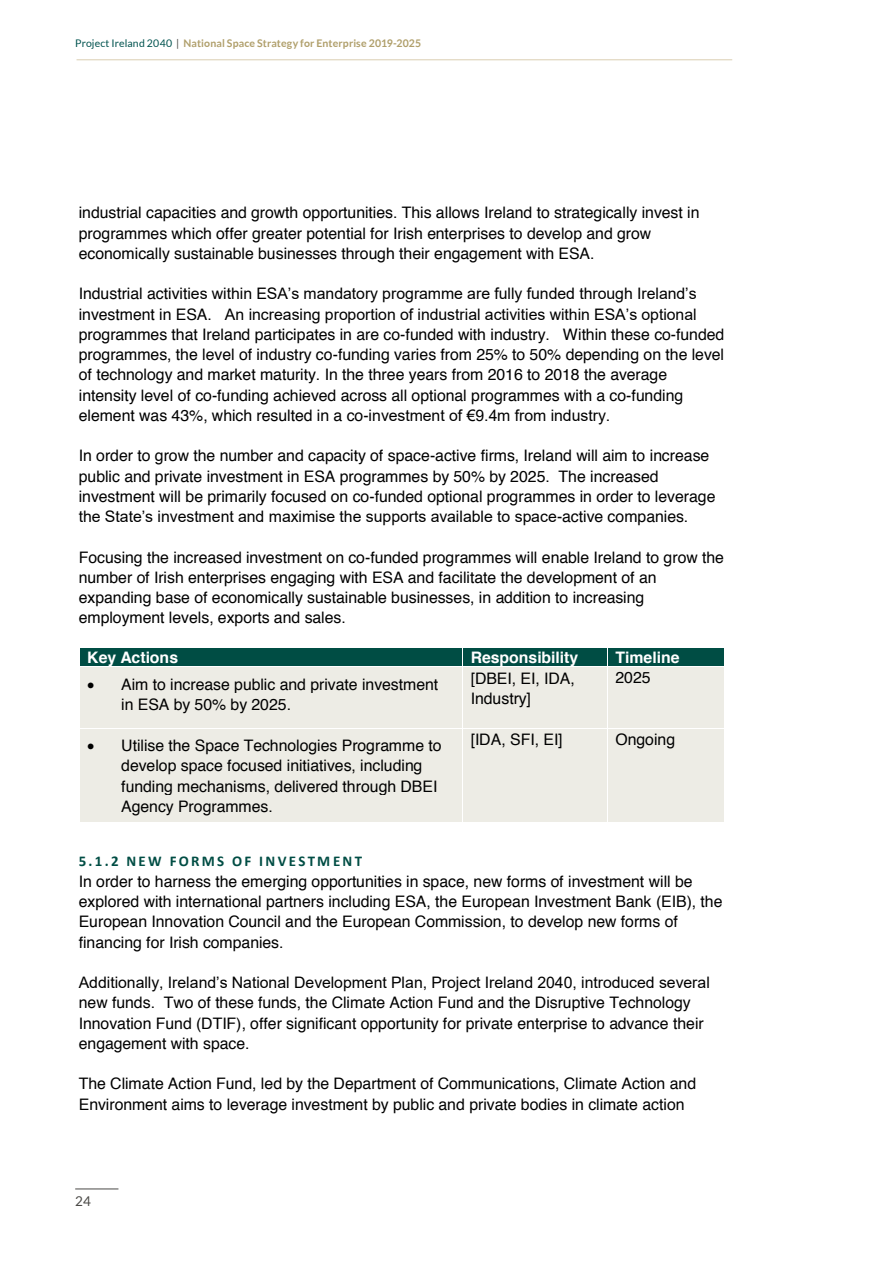
<style>
.page{position:relative;width:893px;height:1263px;background:#fff}
.page>*{position:absolute;margin:0;border:0;box-sizing:border-box;transform-origin:0 0}
.t1{font:15.9px/20.2px "Helvetica";color:#000}
.t2{font:15.9px/20.1px "Arial";color:#000}
.t3{font:700 15.9px "Helvetica";color:#fff}
.t4{font:700 15px "Calibri";letter-spacing:.155em;color:#004d44}
.t5{font:13.5px "Lato";color:#4a4946}
.t6{font:700 10.5px "Lato";letter-spacing:.01em;color:#b09f6b}
.s1{font-weight:400;color:#00534f}
.s2{font-weight:400;color:#4a4946}
.s3{font-family:"Helvetica"}
.s4{font-family:"Arial"}
</style>
<div class="page">
<div style="left:79px;top:648px;width:383px;height:18px;background:#004d44"></div>
<div style="left:463px;top:648px;width:144px;height:18px;background:#004d44"></div>
<div style="left:608px;top:648px;width:116px;height:18px;background:#004d44"></div>
<hr style="left:79px;top:648px;width:383px;height:1px;background:#fff">
<hr style="left:463px;top:648px;width:144px;height:1px;background:#fff">
<hr style="left:608px;top:648px;width:116px;height:1px;background:#fff">
<div style="left:79px;top:667px;width:383px;height:61px;background:#edece5"></div>
<div style="left:463px;top:667px;width:144px;height:61px;background:#edece5"></div>
<div style="left:608px;top:667px;width:116px;height:61px;background:#edece5"></div>
<svg style="left:79px;top:649px;width:1px;height:17px"></svg>
<hr style="left:79px;top:667px;width:1px;height:61px;background:#fff">
<div style="left:79px;top:729px;width:383px;height:93px;background:#edece5"></div>
<div style="left:463px;top:729px;width:144px;height:93px;background:#edece5"></div>
<div style="left:608px;top:729px;width:116px;height:93px;background:#edece5"></div>
<hr style="left:79px;top:729px;width:1px;height:93px;background:#fff">
<hr style="left:75px;top:1189px;width:43px;height:1px;background:#4a4946">
<hr style="left:77px;top:60px;width:655px;height:1px;background:#daceb1">
<p class="t6" style="left:75px;top:37px;width:347px"><span class="s1">Project Ireland 2040</span> <span class="s2">|</span> National Space Strategy for Enterprise 2019-2025</p>
<p class="t1" style="left:79px;top:203px;width:622px">industrial capacities and growth opportunities. This allows Ireland to strategically invest in programmes which offer greater potential for Irish enterprises to develop and grow economically sustainable businesses through their engagement with ESA.</p>
<p class="t2" style="left:79px;top:284px;width:619px"><span class="s3">Industrial activit</span>ies within ESA’s mandatory programme are fully funded through Ireland’s <span class="s3">investment in ESA.</span> An increasing proportion of industrial activities within ESA’s optional</p>
<p class="t1" style="left:79px;top:325px;width:647px">programmes that Ireland participates in are co-funded with industry. Within these co-funded programmes, the level of industry co-funding varies from 25% to 50% depending on the level of technology and market maturity. In the three years from 2016 to 2018 the average intensity level of co-funding achieved across all optional programmes with a co-funding element was 43%, which resulted in a co-<span class="s4">investment of €9.4m from industry.</span></p>
<p class="t1" style="left:79px;top:446px;width:638px">In order to grow the number and capacity of space-active firms, Ireland will aim to increase public and private investment in ESA programmes by 50% by 2025. The increased investment will be primarily focused on co-funded optional programmes in order to leverage</p>
<p class="t2" style="left:79px;top:506px;width:611px">the State’s investment and maximise the supports available to space<span class="s3">-active companies.</span></p>
<p class="t1" style="left:79px;top:547px;width:647px">Focusing the increased investment on co-funded programmes will enable Ireland to grow the number of Irish enterprises engaging with ESA and facilitate the development of an expanding base of economically sustainable businesses, in addition to increasing employment levels, exports and sales.</p>
<p class="t3" style="left:87px;top:645px;width:93px">Key Actions</p>
<p class="t3" style="left:471px;top:645px;width:109px">Responsibility</p>
<p class="t3" style="left:615px;top:645px;width:66px">Timeline</p>
<p class="t1" style="left:121px;top:674px;width:319px;text-indent:-34px">• Aim to increase public and private investment in ESA by 50% by 2025.</p>
<p class="t1" style="left:471px;top:668px;width:106px">[DBEI, EI, IDA,<br>Industry]</p>
<p class="t1" style="left:615px;top:668px;width:37px">2025</p>
<p class="t1" style="left:121px;top:736px;width:322px;text-indent:-34px">• Utilise the Space Technologies Programme to develop space focused initiatives, including funding mechanisms, delivered through DBEI Agency Programmes.</p>
<p class="t1" style="left:471px;top:730px;width:94px">[IDA, SFI, EI]</p>
<p class="t1" style="left:615px;top:730px;width:61px">Ongoing</p>
<p class="t4" style="left:79px;top:850px;width:285px">5.1.2 NEW FORMS OF INVESTMENT</p>
<p class="t1" style="left:79px;top:872px;width:645px">In order to harness the emerging opportunities in space, new forms of investment will be explored with international partners including ESA, the European Investment Bank (EIB), the European Innovation Council and the European Commission, to develop new forms of financing for Irish companies.</p>
<p class="t2" style="left:79px;top:972px;width:633px">Additionally, Ireland’s National Development Plan, Project Ireland 2040, introduced several</p>
<p class="t1" style="left:79px;top:993px;width:627px">new funds. Two of these funds, the Climate Action Fund and the Disruptive Technology<br>Innovation Fund (DTIF), offer significant opportunity for private enterprise to advance their engagement with space.</p>
<p class="t1" style="left:79px;top:1074px;width:619px">The Climate Action Fund, led by the Department of Communications, Climate Action and<br>Environment aims to leverage investment by public and private bodies in climate action</p>
<p class="t5" style="left:75px;top:1194px;width:17px">24</p>
</div>
